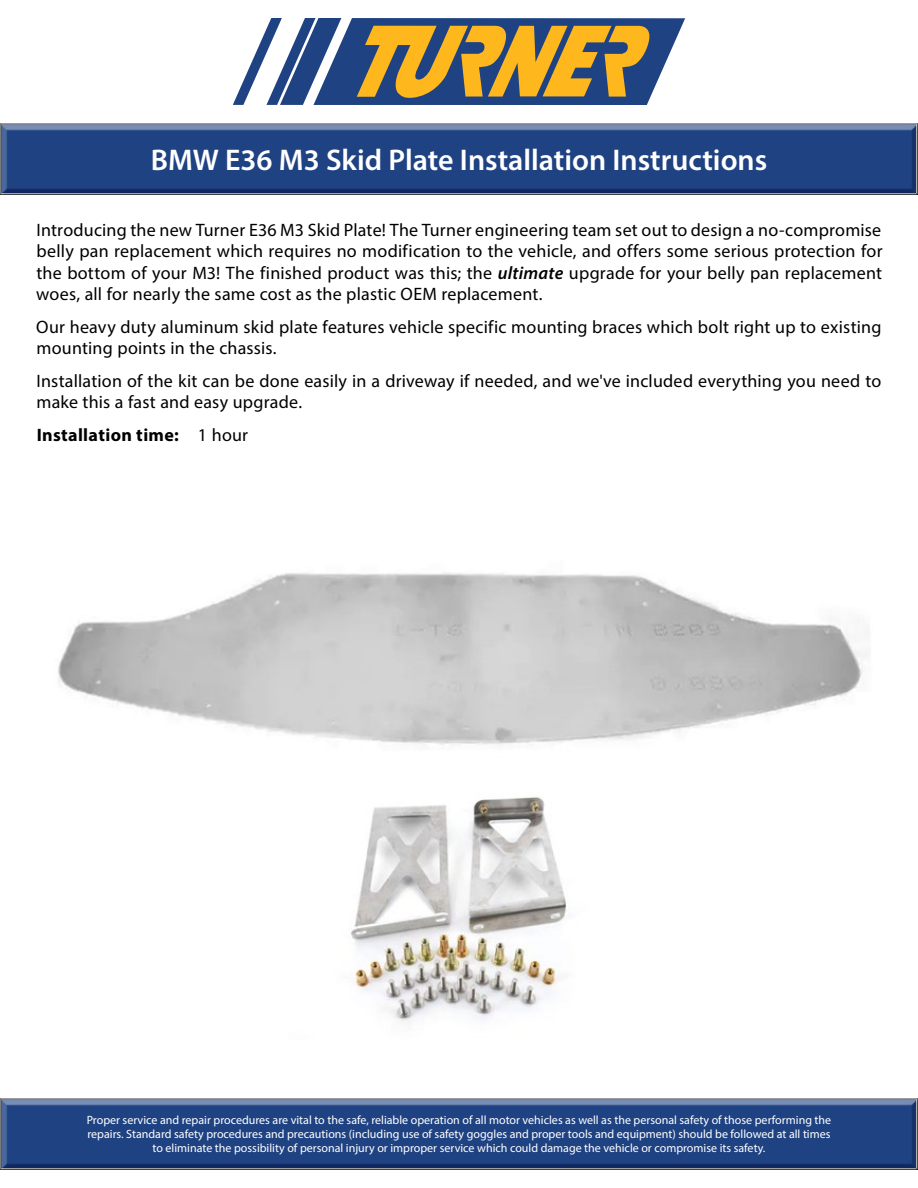
<style>
.page{position:relative;width:918px;height:1188px;background:#fff}
.page>*{position:absolute;margin:0;border:0;box-sizing:border-box;transform-origin:0 0}
.t1{font:600 30px "Myriad Pro";color:#fff}
.t2{font:18px/21.6px "Myriad Pro";letter-spacing:.01em;color:#000}
.t3{font:700 18px "Myriad Pro";letter-spacing:.02em;color:#000}
.t4{font:12px/14.4px "Myriad Pro";color:#fff;text-align:center}
.s1{font-weight:600;font-style:italic}
.s2{font-weight:400}
</style>
<div class="page">
<img style="left:58px;top:573px;width:811px;height:449px">
<div style="left:0;top:119px;width:918px;height:77px;background:#000;opacity:.75"></div>
<svg style="left:233px;top:18px;width:452px;height:87px"></svg>
<div style="left:0;top:1094px;width:918px;height:77px;background:#000;opacity:.75"></div>
<h1 class="t1" style="left:151px;top:140px;width:618px">BMW E36 M3 Skid Plate Installation Instructions</h1>
<p class="t2" style="left:36px;top:218px;width:848px;text-align:justify">Introducing the new Turner E36 M3 Skid Plate! The Turner engineering team set out to design a no-compromise belly pan replacement which requires no modification to the vehicle, and offers some serious protection for the bottom of your M3! The finished product was this; the <span class="s1">ultimate</span> upgrade for your belly pan replacement woes, all for nearly the same cost as the plastic OEM replacement.</p>
<p class="t2" style="left:36px;top:316px;width:847px">Our heavy duty aluminum skid plate features vehicle specific mounting braces which bolt right up to existing mounting points in the chassis.</p>
<p class="t2" style="left:37px;top:370px;width:846px">Installation of the kit can be done easily in a driveway if needed, and we've included everything you need to make this a fast and easy upgrade.</p>
<p class="t3" style="left:37px;top:423px;width:213px">Installation time: <span class="s2">1 hour</span></p>
<p class="t4" style="left:87px;top:1112px;width:746px">Proper service and repair procedures are vital to the safe, reliable operation of all motor vehicles as well as the personal safety of those performing the repairs. Standard safety procedures and precautions (including use of safety goggles and proper tools and equipment) should be followed at all times to eliminate the possibility of personal injury or improper service which could damage the vehicle or compromise its safety.</p>
</div>
